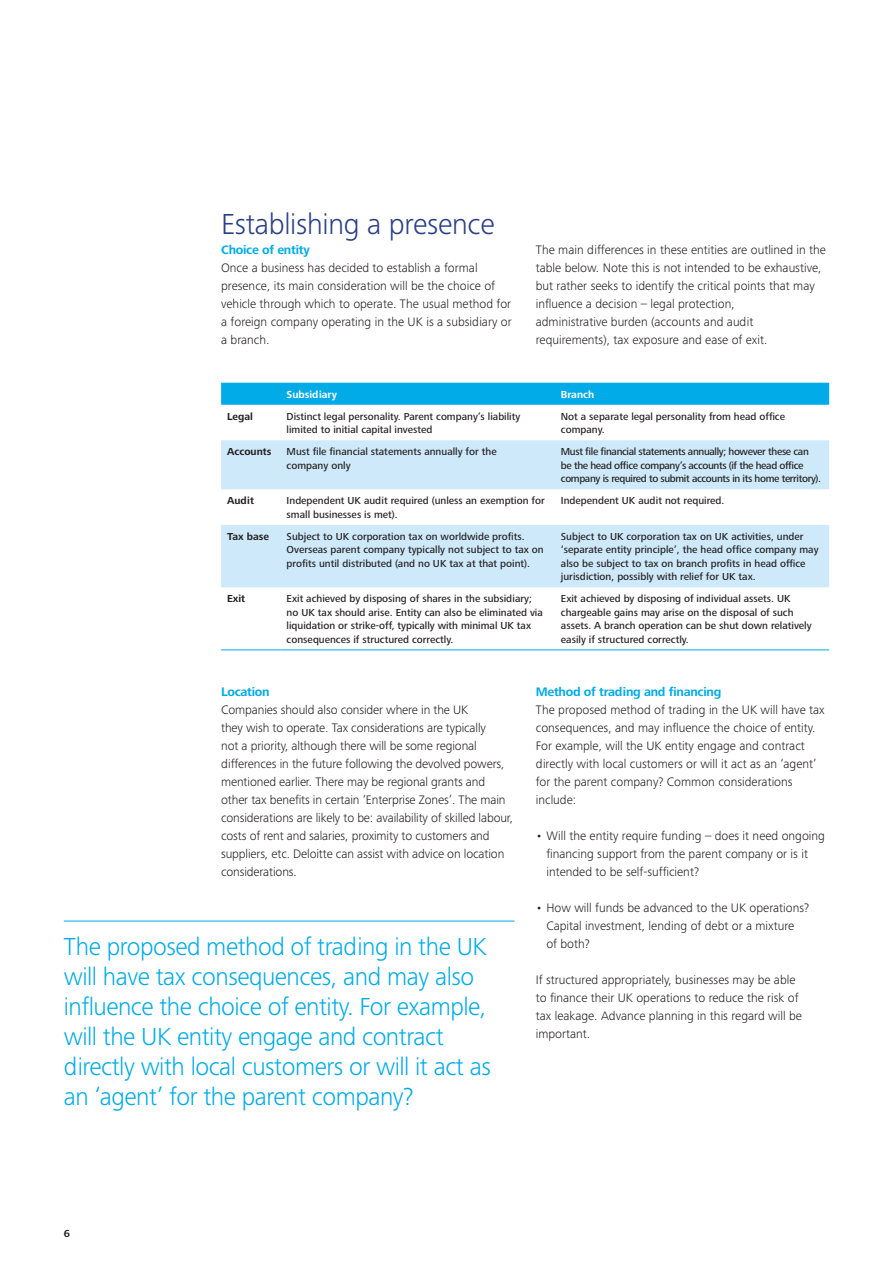
<style>
.page{position:relative;width:893px;height:1263px;background:#fff}
.page>*{position:absolute;margin:0;border:0;box-sizing:border-box;transform-origin:0 0}
.B_Subheading_-_Green{font:300 30px "Frutiger Next Pro";letter-spacing:-.01em;color:#293f88}
.PullOutKeyline{font:300 25.5px/30px "Frutiger Next Pro";letter-spacing:-.02em;color:#00abe7}
.Bullets_level_1{font:300 12.75px/18px "Frutiger Next Pro";color:#231f20}
.Heading_3{font:700 12.75px "Frutiger Next Pro";letter-spacing:-.02em;color:#00abe7}
.t1{font:500 10.5px/13.5px "Frutiger Next Pro";color:#231f20}
.t2{font:500 10.5px/13.5px "Frutiger Next Pro";letter-spacing:-.035em;color:#231f20}
.t3{font:700 10.5px "Frutiger Next Pro";color:#231f20}
.t4{font:700 10.5px "Frutiger Next Pro";color:#fff}
</style>
<div class="page">
<hr style="left:64px;top:921px;width:450px;height:1px;background:#00abe7">
<div style="left:221px;top:383px;width:608px;height:22px;background:#00abe7"></div>
<svg style="left:221px;top:440px;width:608px;height:147px;fill:#cee9f9"></svg>
<hr style="left:221px;top:649px;width:60px;height:1px;background:#00abe7">
<hr style="left:281px;top:649px;width:274px;height:1px;background:#00abe7">
<hr style="left:555px;top:649px;width:274px;height:1px;background:#00abe7">
<p class="B_Subheading_-_Green" style="left:221px;top:207px;width:275px">Establishing a presence</p>
<p class="Heading_3" style="left:221px;top:243px;width:90px">Choice of entity</p>
<p class="Bullets_level_1" style="left:221px;top:259px;width:292px">Once a business has decided to establish a formal presence, its main consideration will be the choice of vehicle through which to operate. The usual method for a foreign company operating in the UK is a subsidiary or a branch.</p>
<p class="Bullets_level_1" style="left:536px;top:241px;width:292px">The main differences in these entities are outlined in the table below. Note this is not intended to be exhaustive, but rather seeks to identify the critical points that may influence a decision – legal protection,<br>administrative burden (accounts and audit requirements), tax exposure and ease of exit.</p>
<p class="t4" style="left:287px;top:388px;width:52px">Subsidiary</p>
<p class="t4" style="left:561px;top:388px;width:35px">Branch</p>
<p class="t3" style="left:227px;top:410px;width:27px">Legal</p>
<p class="t1" style="left:287px;top:409px;width:235px">Distinct legal personality. Parent company’s liability limited to initial capital invested</p>
<p class="t1" style="left:561px;top:409px;width:226px">Not a separate legal personality from head office company.</p>
<p class="t3" style="left:227px;top:446px;width:46px">Accounts</p>
<p class="t1" style="left:287px;top:445px;width:212px">Must file financial statements annually for the company only</p>
<p class="t2" style="left:561px;top:445px;width:262px">Must file financial statements annually; however these can be the head office company’s accounts (if the head office company is required to submit accounts in its home territory).</p>
<p class="t3" style="left:227px;top:495px;width:28px">Audit</p>
<p class="t1" style="left:287px;top:494px;width:260px">Independent UK audit required (unless an exemption for small businesses is met).</p>
<p class="t1" style="left:561px;top:494px;width:165px">Independent UK audit not required.</p>
<p class="t3" style="left:227px;top:530px;width:44px">Tax base</p>
<p class="t1" style="left:287px;top:529px;width:259px">Subject to UK corporation tax on worldwide profits.<br>Overseas parent company typically not subject to tax on profits until distributed (and no UK tax at that point).</p>
<p class="t1" style="left:561px;top:529px;width:259px">Subject to UK corporation tax on UK activities, under ‘separate entity principle’, the head office company may also be subject to tax on branch profits in head office jurisdiction, possibly with relief for UK tax.</p>
<p class="t3" style="left:227px;top:593px;width:20px">Exit</p>
<p class="t1" style="left:287px;top:592px;width:258px">Exit achieved by disposing of shares in the subsidiary; no UK tax should arise. Entity can also be eliminated via liquidation or strike‑off, typically with minimal UK tax consequences if structured correctly.</p>
<p class="t1" style="left:561px;top:592px;width:252px">Exit achieved by disposing of individual assets. UK chargeable gains may arise on the disposal of such assets. A branch operation can be shut down relatively easily if structured correctly.</p>
<p class="Heading_3" style="left:221px;top:684px;width:50px">Location</p>
<p class="Bullets_level_1" style="left:221px;top:701px;width:294px">Companies should also consider where in the UK<br>they wish to operate. Tax considerations are typically<br>not a priority, although there will be some regional differences in the future following the devolved powers, mentioned earlier. There may be regional grants and other tax benefits in certain ‘Enterprise Zones’. The main considerations are likely to be: availability of skilled labour, costs of rent and salaries, proximity to customers and suppliers, etc. Deloitte can assist with advice on location considerations.</p>
<p class="PullOutKeyline" style="left:64px;top:932px;width:429px">The proposed method of trading in the UK will have tax consequences, and may also influence the choice of entity. For example, will the UK entity engage and contract directly with local customers or will it act as an ‘agent’ for the parent company?</p>
<p class="Heading_3" style="left:536px;top:684px;width:187px">Method of trading and financing</p>
<p class="Bullets_level_1" style="left:536px;top:701px;width:290px">The proposed method of trading in the UK will have tax consequences, and may influence the choice of entity.<br>For example, will the UK entity engage and contract directly with local customers or will it act as an ‘agent’ for the parent company? Common considerations include:</p>
<p class="Bullets_level_1" style="left:546px;top:827px;width:280px;text-indent:-11px">• Will the entity require funding – does it need ongoing financing support from the parent company or is it intended to be self‑sufficient?</p>
<p class="Bullets_level_1" style="left:546px;top:899px;width:264px;text-indent:-11px">• How will funds be advanced to the UK operations?<br>Capital investment, lending of debt or a mixture<br>of both?</p>
<p class="Bullets_level_1" style="left:536px;top:971px;width:268px">If structured appropriately, businesses may be able to finance their UK operations to reduce the risk of tax leakage. Advance planning in this regard will be important.</p>
<p class="t3" style="left:64px;top:1227px;width:8px">6</p>
</div>
